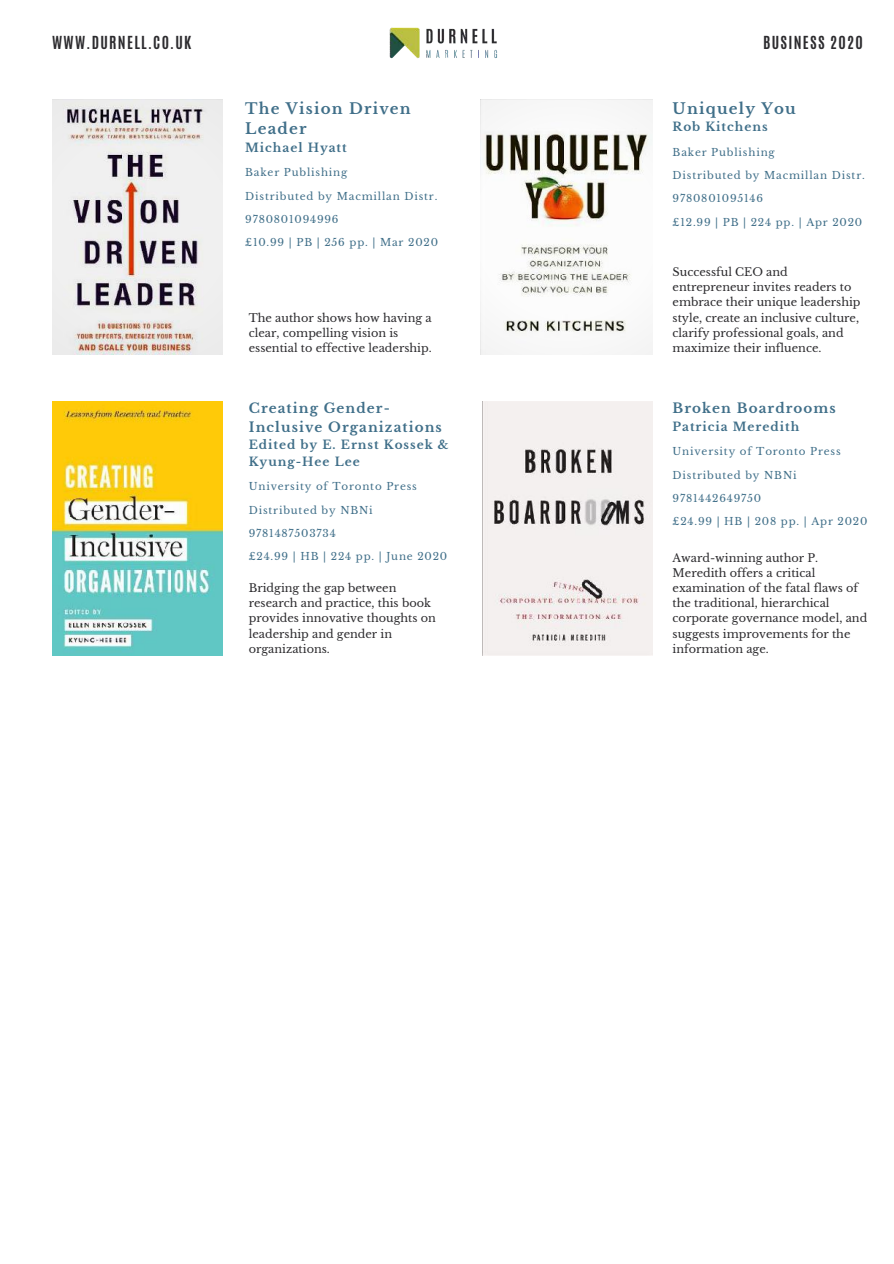
<style>
.page{position:relative;width:894px;height:1264px;background:#fff}
.page>*{position:absolute;margin:0;border:0;box-sizing:border-box;transform-origin:0 0}
.t1{font:700 15px/20.4px "Libre Baskerville";letter-spacing:.08em;color:#406f89}
.t2{font:700 15px "Antonio";letter-spacing:.085em;color:#2c2b2e}
.t3{font:700 13.5px/18.5px "Libre Baskerville";letter-spacing:.08em;color:#406f89}
.t4{font:700 12px/16.5px "Libre Baskerville";letter-spacing:.08em;color:#406f89}
.t5{font:11.25px/15.1px "Libre Baskerville";color:#2c2b2e}
.t6{font:10.35px "Libre Baskerville";letter-spacing:.08em;color:#406f89}
</style>
<div class="page">
<img style="left:482px;top:401px;width:170px;height:254px">
<img style="left:52px;top:401px;width:170px;height:254px">
<svg style="left:52px;top:100px;width:170px;height:254px;fill:#eeeded"></svg>
<svg style="left:481px;top:100px;width:171px;height:254px"></svg>
<img style="left:389px;top:27px;width:109px;height:32px">
<h1 class="t2" style="left:52px;top:32px;width:141px">WWW.DURNELL.CO.UK</h1>
<h1 class="t2" style="left:762px;top:32px;width:101px">BUSINESS 2020</h1>
<h1 class="t1" style="left:245px;top:98px;width:167px">The Vision Driven<br>Leader</h1>
<p class="t4" style="left:245px;top:139px;width:103px">Michael Hyatt</p>
<p class="t6" style="left:245px;top:166px;width:104px">Baker Publishing</p>
<p class="t6" style="left:245px;top:189px;width:194px">Distributed by Macmillan Distr.</p>
<p class="t6" style="left:245px;top:213px;width:95px">9780801094996</p>
<p class="t6" style="left:245px;top:236px;width:194px">£10.99 | PB | 256 pp. | Mar 2020</p>
<p class="t5" style="left:249px;top:310px;width:184px">The author shows how having a clear, compelling vision is essential to effective leadership.</p>
<p class="t3" style="left:249px;top:399px;width:194px">Creating Gender-<br>Inclusive Organizations</p>
<p class="t4" style="left:249px;top:437px;width:201px">Edited by E. Ernst Kossek &amp;<br>Kyung-Hee Lee</p>
<p class="t6" style="left:249px;top:480px;width:169px">University of Toronto Press</p>
<p class="t6" style="left:249px;top:503px;width:125px">Distributed by NBNi</p>
<p class="t6" style="left:249px;top:527px;width:88px">9781487503734</p>
<p class="t6" style="left:249px;top:550px;width:200px">£24.99 | HB | 224 pp. | June 2020</p>
<p class="t5" style="left:249px;top:580px;width:188px">Bridging the gap between research and practice, this book provides innovative thoughts on leadership and gender in organizations.</p>
<h1 class="t1" style="left:672px;top:98px;width:125px">Uniquely You</h1>
<p class="t4" style="left:672px;top:119px;width:97px">Rob Kitchens</p>
<p class="t6" style="left:672px;top:146px;width:104px">Baker Publishing</p>
<p class="t6" style="left:672px;top:169px;width:194px">Distributed by Macmillan Distr.</p>
<p class="t6" style="left:672px;top:192px;width:92px">9780801095146</p>
<p class="t6" style="left:672px;top:216px;width:191px">£12.99 | PB | 224 pp. | Apr 2020</p>
<p class="t5" style="left:672px;top:264px;width:189px">Successful CEO and entrepreneur invites readers to embrace their unique leadership style, create an inclusive culture, clarify professional goals, and maximize their influence.</p>
<p class="t3" style="left:672px;top:399px;width:165px">Broken Boardrooms</p>
<p class="t4" style="left:672px;top:418px;width:128px">Patricia Meredith</p>
<p class="t6" style="left:672px;top:445px;width:169px">University of Toronto Press</p>
<p class="t6" style="left:672px;top:468px;width:125px">Distributed by NBNi</p>
<p class="t6" style="left:672px;top:492px;width:90px">9781442649750</p>
<p class="t6" style="left:672px;top:515px;width:196px">£24.99 | HB | 208 pp. | Apr 2020</p>
<p class="t5" style="left:672px;top:550px;width:196px">Award-winning author P.<br>Meredith offers a critical examination of the fatal flaws of the traditional, hierarchical corporate governance model, and suggests improvements for the information age.</p>
</div>
